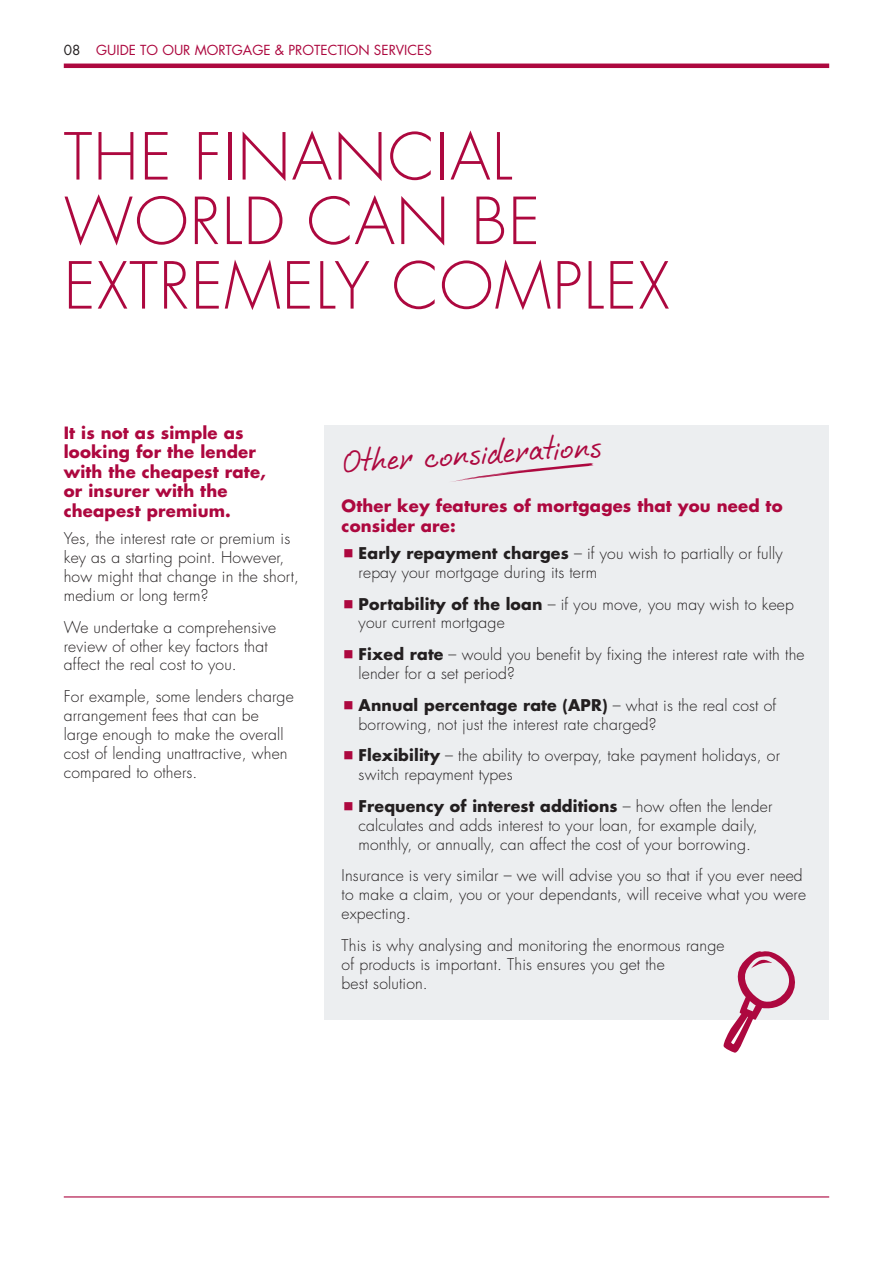
<style>
.page{position:relative;width:893px;height:1263px;background:#fff}
.page>*{position:absolute;margin:0;border:0;box-sizing:border-box;transform-origin:0 0}
.t1{font:300 63px/64.5px "Futura Std";letter-spacing:.02em;color:#ad083f}
.t2{font:45px "Rodeo Girl OT";color:#ad083f}
.t3{font:700 16.5px/19.5px "Futura Std";letter-spacing:.01em;color:#ad083f}
.t4{font:300 15.75px/18.9px "Futura Std";letter-spacing:.01em;color:#231f20}
.t5{font:13.5px "Futura Std";color:#ad083f}
.s1{color:#231f20}
.s2{font-weight:700}
</style>
<div class="page">
<hr style="left:64px;top:64px;width:765px;height:4px;background:#ad083f">
<hr style="left:64px;top:1196px;width:765px;height:1px;background:#ad083f">
<div style="left:325px;top:425px;width:504px;height:595px;background:#eceef0"></div>
<svg style="left:723px;top:951px;width:72px;height:102px"></svg>
<svg style="left:451px;top:463px;width:143px;height:19px"></svg>
<p class="t5" style="left:64px;top:41px;width:370px"><span class="s1">08</span> GUIDE TO OUR MORTGAGE &amp; PROTECTION SERVICES</p>
<h1 class="t1" style="left:64px;top:126px;width:607px">THE FINANCIAL<br>WORLD CAN BE<br>EXTREMELY COMPLEX</h1>
<p class="t3" style="left:64px;top:423px;width:204px">It is not as simple as looking for the lender with the cheapest rate, or insurer with the cheapest premium.</p>
<p class="t4" style="left:64px;top:529px;width:237px">Yes, the interest rate or premium is key as a starting point. However, how might that change in the short, medium or long term?</p>
<p class="t4" style="left:64px;top:618px;width:214px">We undertake a comprehensive review of other key factors that affect the real cost to you.</p>
<p class="t4" style="left:64px;top:687px;width:231px">For example, some lenders charge arrangement fees that can be large enough to make the overall cost of lending unattractive, when compared to others.</p>
<h2 class="t2" style="left:342px;top:444px;width:261px;rotate:-4deg">Other considerations</h2>
<p class="t3" style="left:342px;top:496px;width:442px">Other key features of mortgages that you need to consider are:</p>
<p class="t4" style="left:359px;top:544px;width:425px"><span class="s2">Early repayment charges</span> – if you wish to partially or fully repay your mortgage during its term</p>
<p class="t4" style="left:359px;top:595px;width:437px"><span class="s2">Portability of the loan</span> – if you move, you may wish to keep your current mortgage</p>
<p class="t4" style="left:359px;top:645px;width:447px"><span class="s2">Fixed rate</span> – would you benefit by fixing the interest rate with the lender for a set period?</p>
<p class="t4" style="left:359px;top:696px;width:419px"><span class="s2">Annual percentage rate (APR)</span> – what is the real cost of borrowing, not just the interest rate charged?</p>
<p class="t4" style="left:359px;top:746px;width:423px"><span class="s2">Flexibility</span> – the ability to overpay, take payment holidays, or switch repayment types</p>
<p class="t4" style="left:359px;top:797px;width:415px"><span class="s2">Frequency of interest additions</span> – how often the lender calculates and adds interest to your loan, for example daily, monthly, or annually, can affect the cost of your borrowing.</p>
<p class="t4" style="left:342px;top:866px;width:466px">Insurance is very similar – we will advise you so that if you ever need to make a claim, you or your dependants, will receive what you were expecting.</p>
<p class="t4" style="left:342px;top:936px;width:384px">This is why analysing and monitoring the enormous range of products is important. This ensures you get the<br>best solution.</p>
</div>
